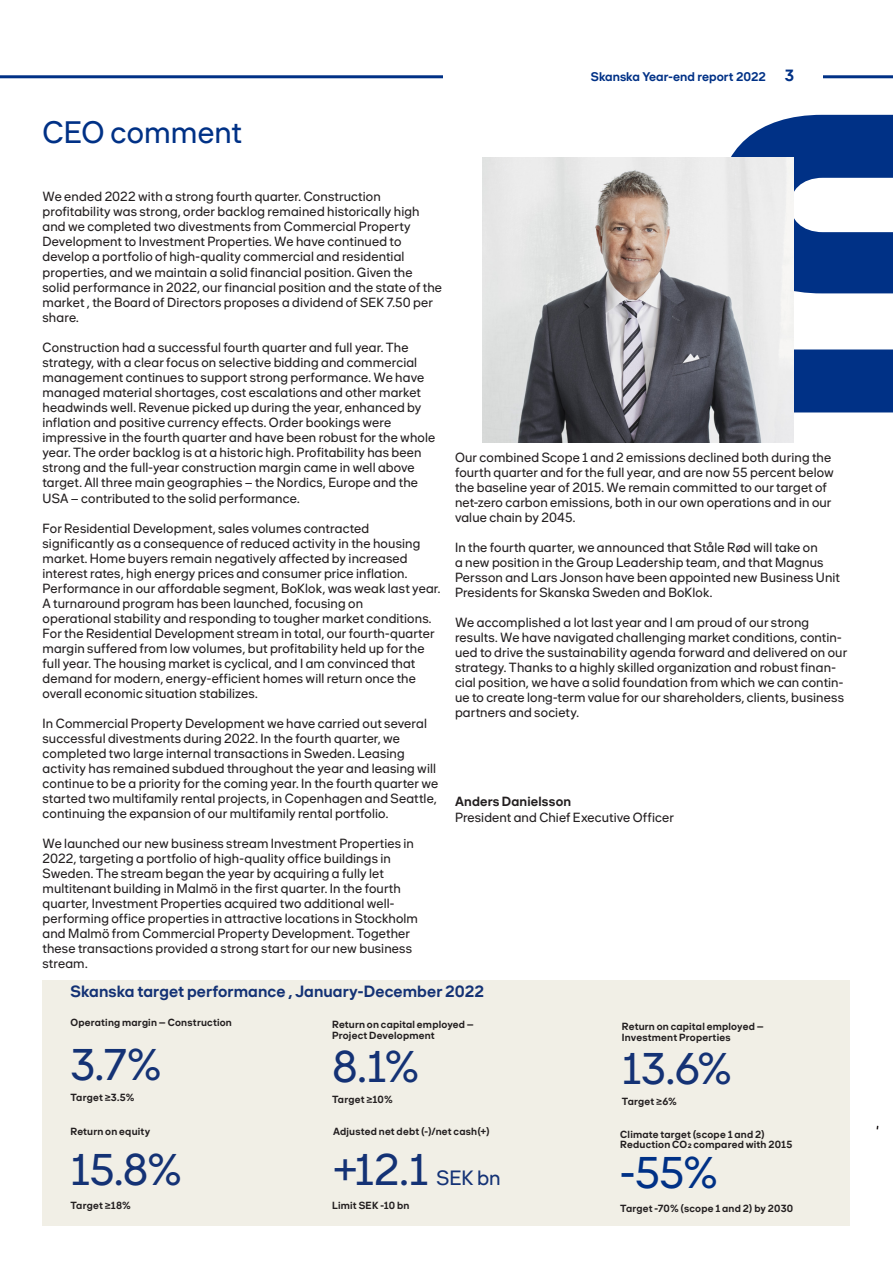
<style>
.page{position:relative;width:893px;height:1263px;background:#fff}
.page>*{position:absolute;margin:0;border:0;box-sizing:border-box;transform-origin:0 0}
.Tabell_rubrik_7_pkt{font:45px "Shape Sans";color:#143275}
.Tabell_rubrik_7_pkt-2{font:45px "Shape Sans";color:#003186}
.Rubrik_blå___21_pkt{font:31.5px "Shape Sans";letter-spacing:.005em;color:#003186}
.Tabell_rubrik_7_pkt-3{font:700 16.5px "Shape Sans";letter-spacing:.005em;color:#143275}
.VD_ord_bröd_text{font:13.5px/15px "Shape Sans";letter-spacing:.01em;color:#231f20}
.Mellanrubrik___9pt{font:700 13.5px "Shape Sans";letter-spacing:.015em;color:#231f20}
.t1{font:700 12.75px "Shape Sans";color:#003186}
.Tabell_rubrik_7_pkt-4{font:700 10.5px "Shape Sans";letter-spacing:.02em;color:#231f20}
.s1{font-size:16.5px}
.s2{font-size:12px}
.s3{font-size:21px}
</style>
<div class="page">
<hr style="left:0;top:75px;width:893px;height:3px;background:#003186">
<div style="left:443px;top:69px;width:380px;height:21px;background:#fff"></div>
<div style="left:43px;top:981px;width:807px;height:245px;background:#f1efe6"></div>
<svg style="left:731px;top:115px;width:162px;height:297px;fill:#003186"></svg>
<img style="left:483px;top:157px;width:310px;height:285px">
<p class="Rubrik_blå___21_pkt" style="left:43px;top:113px;width:201px">CEO comment</p>
<p class="t1" style="left:591px;top:69px;width:205px">Skanska Year-end report 2022 <span class="s1">3</span></p>
<p class="VD_ord_bröd_text" style="left:43px;top:189px;width:340px">We ended 2022 with a strong fourth quarter. Construction</p>
<p class="VD_ord_bröd_text" style="left:43px;top:204px;width:379px">profitability was strong, order backlog remained historically high and we completed two divestments from Commercial Property<br>Development to Investment Properties. We have continued to</p>
<p class="VD_ord_bröd_text" style="left:43px;top:249px;width:364px">develop a portfolio of high-quality commercial and residential</p>
<p class="VD_ord_bröd_text" style="left:43px;top:264px;width:401px">properties, and we maintain a solid financial position. Given the solid performance in 2022, our financial position and the state of the market , the Board of Directors proposes a dividend of SEK 7.50 per share.</p>
<p class="VD_ord_bröd_text" style="left:43px;top:339px;width:383px">Construction had a successful fourth quarter and full year. The strategy, with a clear focus on selective bidding and commercial management continues to support strong performance. We have managed material shortages, cost escalations and other market headwinds well. Revenue picked up during the year, enhanced by inflation and positive currency effects. Order bookings were</p>
<p class="VD_ord_bröd_text" style="left:43px;top:429px;width:394px">impressive in the fourth quarter and have been robust for the whole year. The order backlog is at a historic high. Profitability has been strong and the full-year construction margin came in well above</p>
<p class="VD_ord_bröd_text" style="left:43px;top:474px;width:377px;line-height:15.8px">target. All three main geographies <span class="s2">–</span> the Nordics, Europe and the<br>USA <span class="s2">–</span> contributed to the solid performance.</p>
<p class="VD_ord_bröd_text" style="left:43px;top:520px;width:328px">For Residential Development, sales volumes contracted</p>
<p class="VD_ord_bröd_text" style="left:43px;top:535px;width:379px">significantly as a consequence of reduced activity in the housing market. Home buyers remain negatively affected by increased</p>
<p class="VD_ord_bröd_text" style="left:43px;top:565px;width:366px">interest rates, high energy prices and consumer price inflation.</p>
<p class="VD_ord_bröd_text" style="left:43px;top:580px;width:399px">Performance in our affordable segment, BoKlok, was weak last year.<br>A turnaround program has been launched, focusing on</p>
<p class="VD_ord_bröd_text" style="left:43px;top:610px;width:394px">operational stability and responding to tougher market conditions.<br>For the Residential Development stream in total, our fourth-quarter margin suffered from low volumes, but profitability held up for the full year. The housing market is cyclical, and I am convinced that demand for modern, energy-efficient homes will return once the overall economic situation stabilizes.</p>
<p class="VD_ord_bröd_text" style="left:43px;top:715px;width:386px">In Commercial Property Development we have carried out several successful divestments during 2022. In the fourth quarter, we</p>
<p class="VD_ord_bröd_text" style="left:43px;top:745px;width:397px">completed two large internal transactions in Sweden. Leasing activity has remained subdued throughout the year and leasing will continue to be a priority for the coming year. In the fourth quarter we started two multifamily rental projects, in Copenhagen and Seattle, continuing the expansion of our multifamily rental portfolio.</p>
<p class="VD_ord_bröd_text" style="left:43px;top:835px;width:373px">We launched our new business stream Investment Properties in<br>2022, targeting a portfolio of high-quality office buildings in</p>
<p class="VD_ord_bröd_text" style="left:43px;top:865px;width:343px">Sweden. The stream began the year by acquiring a fully let</p>
<p class="VD_ord_bröd_text" style="left:43px;top:880px;width:360px">multitenant building in Malmö in the first quarter. In the fourth</p>
<p class="VD_ord_bröd_text" style="left:43px;top:895px;width:353px">quarter, Investment Properties acquired two additional well-</p>
<p class="VD_ord_bröd_text" style="left:43px;top:910px;width:377px">performing office properties in attractive locations in Stockholm and Malmö from Commercial Property Development. Together these transactions provided a strong start for our new business stream.</p>
<p class="VD_ord_bröd_text" style="left:455px;top:449px;width:380px">Our combined Scope 1 and 2 emissions declined both during the fourth quarter and for the full year, and are now 55 percent below the baseline year of 2015. We remain committed to our target of net-zero carbon emissions, both in our own operations and in our value chain by 2045.</p>
<p class="VD_ord_bröd_text" style="left:455px;top:539px;width:387px">In the fourth quarter, we announced that Ståle Rød will take on<br>a new position in the Group Leadership team, and that Magnus Persson and Lars Jonson have been appointed new Business Unit Presidents for Skanska Sweden and BoKlok.</p>
<p class="VD_ord_bröd_text" style="left:455px;top:614px;width:394px">We accomplished a lot last year and I am proud of our strong results. We have navigated challenging market conditions, contin&shy;ued to drive the sustainability agenda forward and delivered on our strategy. Thanks to a highly skilled organization and robust finan&shy;cial position, we have a solid foundation from which we can contin&shy;ue to create long-term value for our shareholders, clients, business</p>
<p class="VD_ord_bröd_text" style="left:455px;top:704px;width:126px">partners and society.</p>
<p class="Mellanrubrik___9pt" style="left:455px;top:793px;width:118px">Anders Danielsson</p>
<p class="VD_ord_bröd_text" style="left:455px;top:810px;width:220px">President and Chief Executive Officer</p>
<p class="Tabell_rubrik_7_pkt-3" style="left:70px;top:981px;width:415px">Skanska target performance , January-December 2022</p>
<p class="Tabell_rubrik_7_pkt-4" style="left:332px;top:1018px;width:143px">Return on capital employed –</p>
<p class="Tabell_rubrik_7_pkt-4" style="left:332px;top:1029px;width:104px">Project Development</p>
<p class="Tabell_rubrik_7_pkt-4" style="left:70px;top:1016px;width:163px">Operating margin – Construction</p>
<p class="Tabell_rubrik_7_pkt-4" style="left:622px;top:1020px;width:143px">Return on capital employed –</p>
<p class="Tabell_rubrik_7_pkt-4" style="left:622px;top:1031px;width:110px">Investment Properties</p>
<p class="Tabell_rubrik_7_pkt" style="left:70px;top:1036px;width:93px">3.7%</p>
<p class="Tabell_rubrik_7_pkt" style="left:332px;top:1039px;width:89px">8.1%</p>
<p class="Tabell_rubrik_7_pkt" style="left:622px;top:1041px;width:112px">13.6%</p>
<p class="Tabell_rubrik_7_pkt-4" style="left:70px;top:1091px;width:66px">Target ≥3.5%</p>
<p class="Tabell_rubrik_7_pkt-4" style="left:332px;top:1093px;width:62px">Target ≥10%</p>
<p class="Tabell_rubrik_7_pkt-4" style="left:622px;top:1095px;width:56px">Target ≥6%</p>
<p class="Tabell_rubrik_7_pkt-4" style="left:70px;top:1125px;width:81px">Return on equity</p>
<p class="Tabell_rubrik_7_pkt-4" style="left:333px;top:1125px;width:158px">Adjusted net debt (-)/net cash(+)</p>
<p class="Tabell_rubrik_7_pkt-4" style="left:620px;top:1128px;width:146px">Climate target (scope 1 and 2)</p>
<p class="Tabell_rubrik_7_pkt-4" style="left:620px;top:1138px;width:174px">Reduction CO2 compared with 2015</p>
<p class="Tabell_rubrik_7_pkt" style="left:70px;top:1142px;width:113px">15.8%</p>
<p class="Tabell_rubrik_7_pkt" style="left:333px;top:1142px;width:169px">+12.1 <span class="s3">SEK bn</span></p>
<p class="Tabell_rubrik_7_pkt-2" style="left:620px;top:1145px;width:99px">-55%</p>
<p class="Tabell_rubrik_7_pkt-4" style="left:70px;top:1199px;width:62px">Target ≥18%</p>
<p class="Tabell_rubrik_7_pkt-4" style="left:332px;top:1199px;width:79px">Limit SEK -10 bn</p>
<p class="Tabell_rubrik_7_pkt-4" style="left:620px;top:1202px;width:175px">Target -70% (scope 1 and 2) by 2030</p>
</div>
